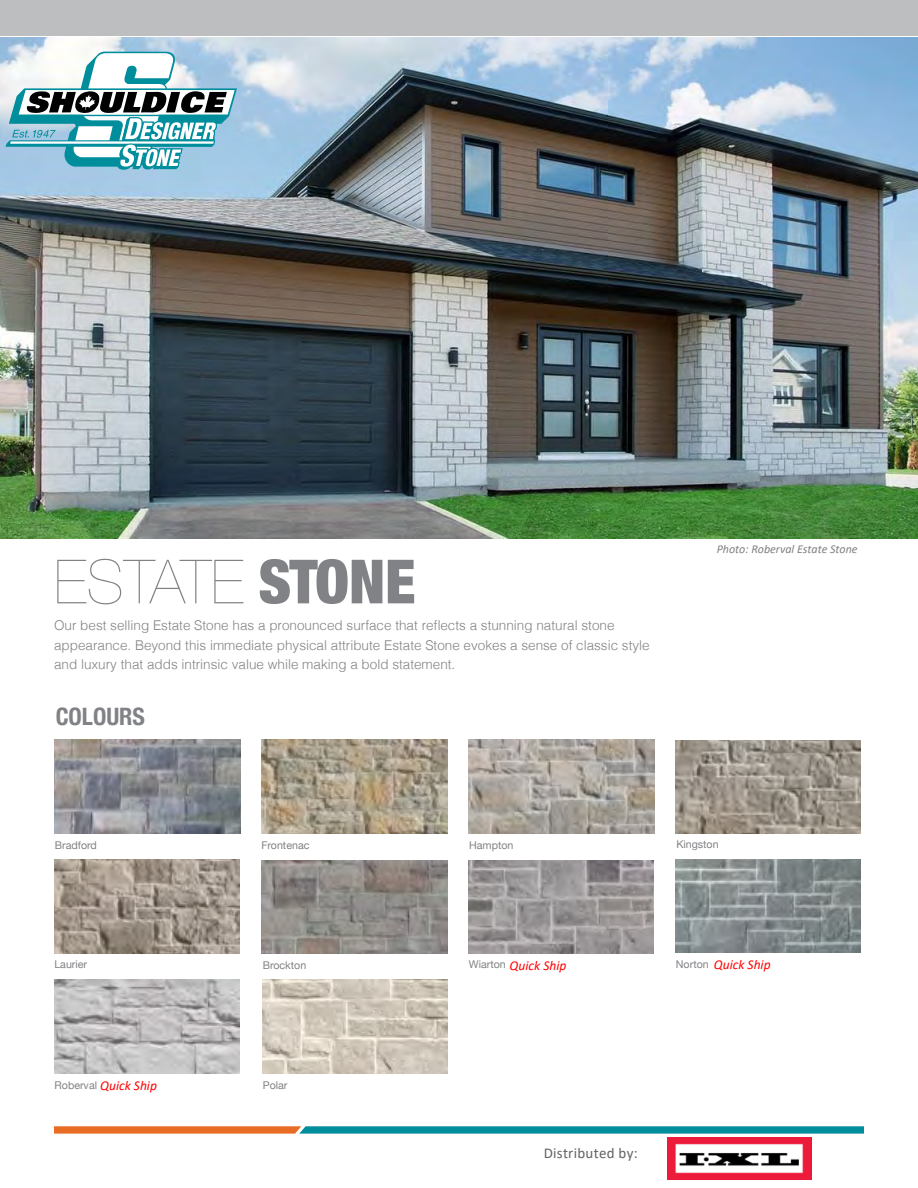
<style>
.page{position:relative;width:918px;height:1188px;background:#fff}
.page>*{position:absolute;margin:0;border:0;box-sizing:border-box;transform-origin:0 0}
.t1{font:200 61.05px "Helvetica Neue LT Com";color:#808285}
.t2{font:700 condensed 24px "Helvetica Neue";color:#808285}
.t3{font:15px "Calibri";letter-spacing:.02em;color:#626366}
.t4{font:300 13.5px/19.5px "Helvetica";color:#808285}
.t5{font:italic 13.5px "Calibri";color:#f00}
.t6{font:italic 12px "Calibri";color:#808080}
.t7{font:10.65px "Helvetica Neue";color:#808285}
.s1{font-family:"Helvetica Neue";font-weight:900;font-stretch:condensed}
</style>
<div class="page">
<img style="left:0;top:37px;width:918px;height:501px">
<img style="left:55px;top:740px;width:186px;height:94px">
<img style="left:468px;top:740px;width:186px;height:94px">
<img style="left:262px;top:860px;width:186px;height:94px">
<img style="left:262px;top:740px;width:185px;height:94px">
<img style="left:675px;top:740px;width:185px;height:93px">
<img style="left:54px;top:860px;width:185px;height:93px">
<img style="left:675px;top:859px;width:186px;height:93px">
<img style="left:54px;top:980px;width:185px;height:93px">
<img style="left:262px;top:980px;width:186px;height:93px">
<img style="left:468px;top:860px;width:186px;height:94px">
<div style="left:0;top:0;width:918px;height:36px;background:#bcbec0"></div>
<svg style="left:54px;top:1126px;width:810px;height:8px;background:#578d83"></svg>
<img style="left:667px;top:1137px;width:144px;height:42px">
<svg style="left:6px;top:52px;width:231px;height:118px"></svg>
<h1 class="t1" style="left:54px;top:546px;width:363px">ESTATE <span class="s1">STONE</span></h1>
<p class="t4" style="left:54px;top:615px;width:597px">Our best selling Estate Stone has a pronounced surface that reflects a stunning natural stone appearance. Beyond this immediate physical attribute Estate Stone evokes a sense of classic style and luxury that adds intrinsic value while making a bold statement.</p>
<h2 class="t2" style="left:56px;top:697px;width:91px">COLOURS</h2>
<p class="t6" style="left:717px;top:540px;width:142px">Photo: Roberval Estate Stone</p>
<p class="t7" style="left:55px;top:837px;width:43px">Bradford</p>
<p class="t7" style="left:261px;top:837px;width:50px">Frontenac</p>
<p class="t7" style="left:469px;top:837px;width:46px">Hampton</p>
<p class="t7" style="left:676px;top:836px;width:44px">Kingston</p>
<p class="t5" style="left:510px;top:956px;width:58px">Quick Ship</p>
<p class="t5" style="left:714px;top:955px;width:58px">Quick Ship</p>
<p class="t7" style="left:54px;top:956px;width:34px">Laurier</p>
<p class="t7" style="left:263px;top:957px;width:45px">Brockton</p>
<p class="t7" style="left:676px;top:957px;width:34px">Norton</p>
<p class="t7" style="left:469px;top:957px;width:38px">Wiarton</p>
<p class="t5" style="left:100px;top:1076px;width:58px">Quick Ship</p>
<p class="t7" style="left:55px;top:1078px;width:44px">Roberval</p>
<p class="t7" style="left:263px;top:1078px;width:26px">Polar</p>
<p class="t3" style="left:544px;top:1142px;width:96px">Distributed by:</p>
</div>
